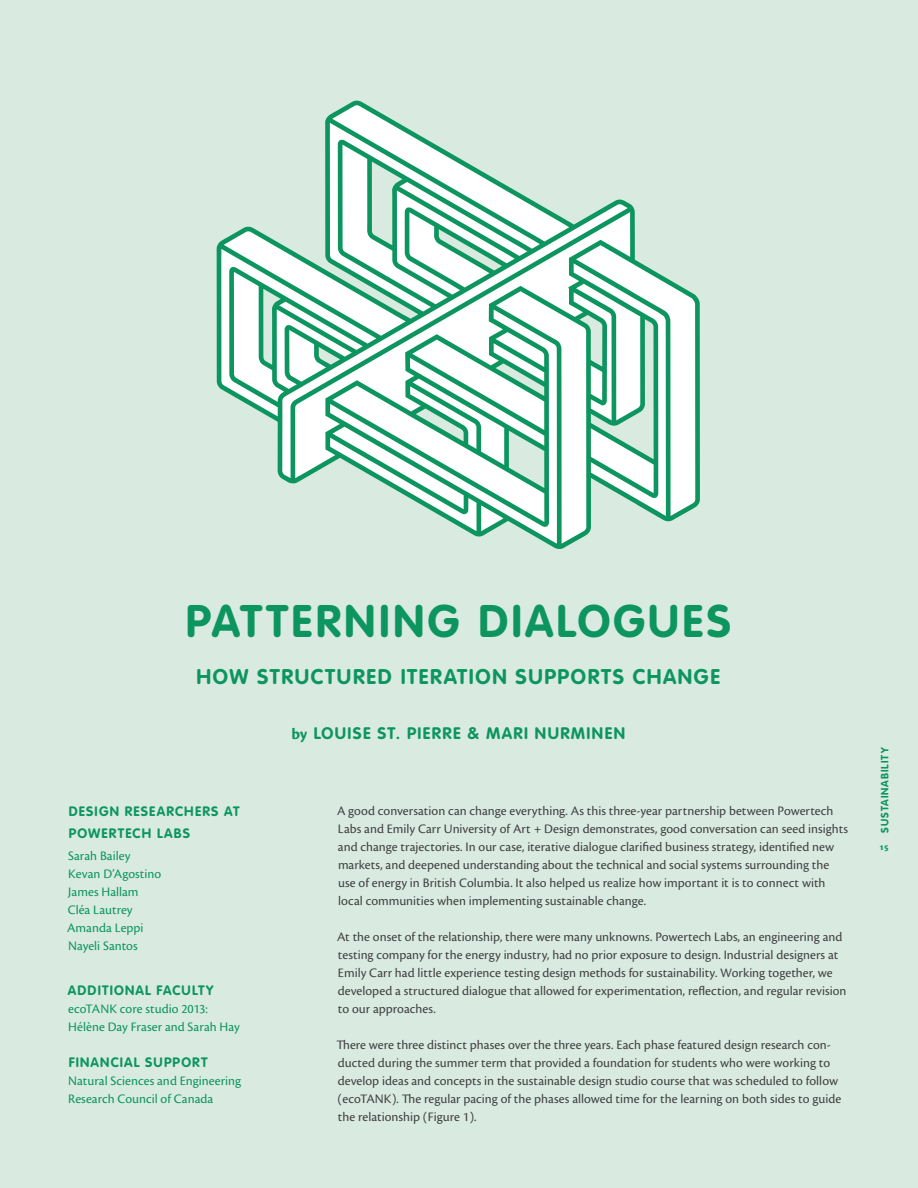
<style>
.page{position:relative;width:918px;height:1188px;background:#d9eae1}
.page>*{position:absolute;margin:0;border:0;box-sizing:border-box;transform-origin:0 0}
.t1{font:700 45px "VAG Rounded";letter-spacing:.07em;color:#0c955e}
.t2{font:700 21px "VAG Rounded";letter-spacing:.075em;color:#0c955e}
.t3{font:700 16.5px "VAG Rounded";letter-spacing:.085em;color:#0c955e}
.t4{font:13.5px/18px "Cronos Pro";letter-spacing:.005em;color:#404041}
.t5{font:13.5px "Cronos Pro";letter-spacing:.005em;color:#0c955e}
.t6{font:700 13.5px "VAG Rounded";letter-spacing:.085em;color:#0c955e}
.t7{font:700 10.5px "VAG Rounded";letter-spacing:.09em;color:#0c955e}
.t8{font:700 10.5px "Cronos Pro";color:#0c955e}
.s1{font-family:"Cronos Pro"}
</style>
<div class="page">
<svg style="left:217px;top:101px;width:483px;height:448px"></svg>
<p class="t1" style="left:186px;top:595px;width:547px">PATTERNING DIALOGUES</p>
<p class="t2" style="left:196px;top:665px;width:525px">HOW STRUCTURED ITERATION SUPPORTS CHANGE</p>
<p class="t6" style="left:69px;top:803px;width:172px">DESIGN RESEARCHERS AT</p>
<p class="t6" style="left:69px;top:825px;width:123px">POWERTECH LABS</p>
<p class="t5" style="left:68px;top:848px;width:64px">Sarah Bailey</p>
<p class="t5" style="left:68px;top:866px;width:94px">Kevan D’Agostino</p>
<p class="t5" style="left:68px;top:884px;width:72px">James Hallam</p>
<p class="t5" style="left:68px;top:902px;width:66px">Cléa Lautrey</p>
<p class="t5" style="left:67px;top:920px;width:78px">Amanda Leppi</p>
<p class="t5" style="left:68px;top:938px;width:71px">Nayeli Santos</p>
<p class="t6" style="left:68px;top:982px;width:147px">ADDITIONAL FACULTY</p>
<p class="t5" style="left:68px;top:1001px;width:141px">ecoTANK core studio 2013:</p>
<p class="t5" style="left:68px;top:1019px;width:173px">Hélène Day Fraser and Sarah Hay</p>
<p class="t6" style="left:69px;top:1054px;width:140px">FINANCIAL SUPPORT</p>
<p class="t5" style="left:68px;top:1073px;width:175px">Natural Sciences and Engineering</p>
<p class="t5" style="left:68px;top:1091px;width:146px">Research Council of Canada</p>
<p class="t3" style="left:291px;top:723px;width:335px"><span class="s1">by</span> LOUISE ST. PIERRE &amp; MARI NURMINEN</p>
<p class="t4" style="left:337px;top:801px;width:513px">A good conversation can change everything. As this three-year partnership between Powertech Labs and Emily Carr University of Art + Design demonstrates, good conversation can seed insights and change trajectories. In our case, iterative dialogue clarified business strategy, identified new markets, and deepened understanding about the technical and social systems surrounding the use of energy in British Columbia. It also helped us realize how important it is to connect with local communities when implementing sustainable change.</p>
<p class="t4" style="left:337px;top:927px;width:511px">At the onset of the relationship, there were many unknowns. Powertech Labs, an engineering and testing company for the energy industry, had no prior exposure to design. Industrial designers at Emily Carr had little experience testing design methods for sustainability. Working together, we developed a structured dialogue that allowed for experimentation, reflection, and regular revision to our approaches.</p>
<p class="t4" style="left:336px;top:1035px;width:506px">There were three distinct phases over the three years. Each phase featured design research con&shy;ducted during the summer term that provided a foundation for students who were working to develop ideas and concepts in the sustainable design studio course that was scheduled to follow (ecoTANK). The regular pacing of the phases allowed time for the learning on both sides to guide the relationship (Figure 1).</p>
<p class="t7" style="left:878px;top:832px;width:87px;rotate:-90deg">SUSTAINABILITY</p>
<p class="t8" style="left:880px;top:841px;width:10px">15</p>
</div>
